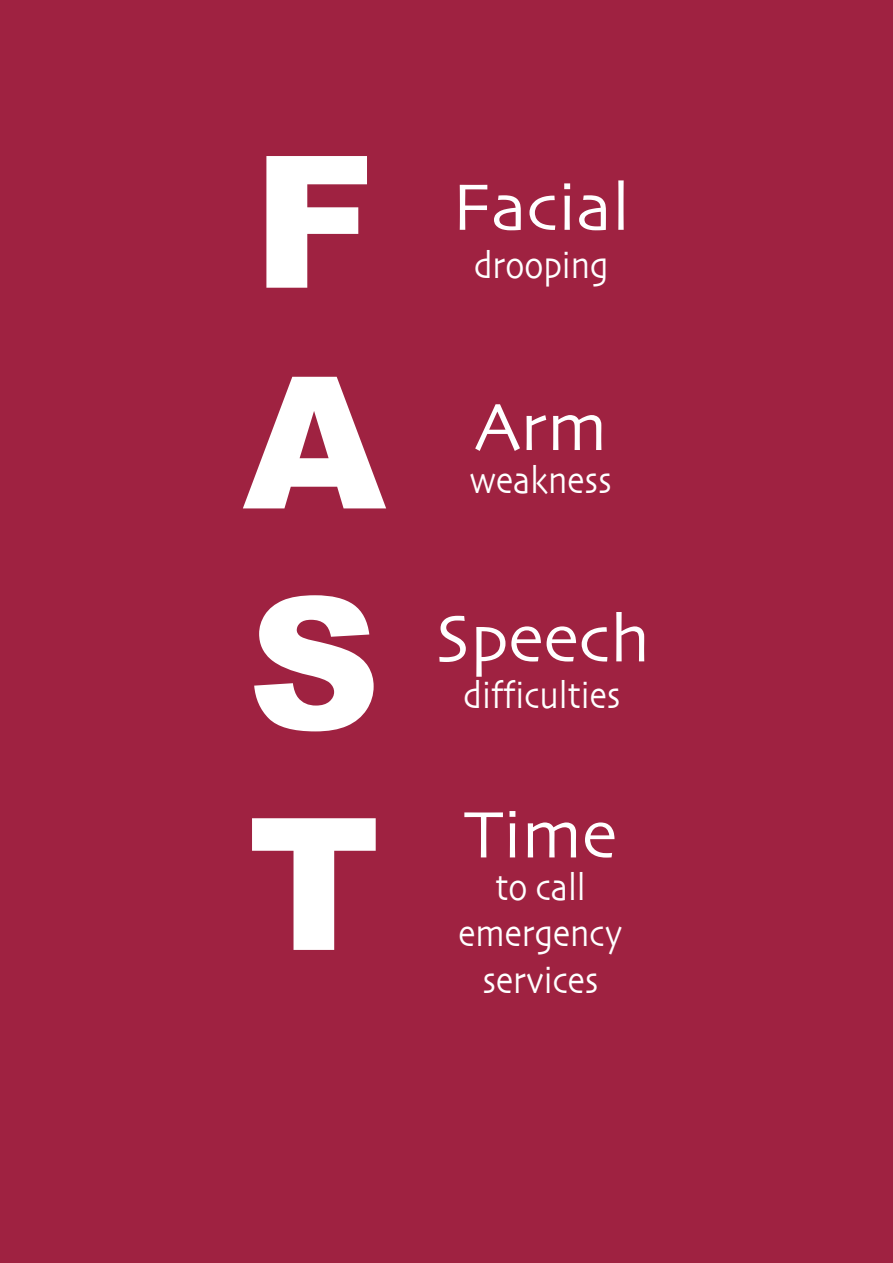
<style>
.page{position:relative;width:893px;height:1263px;background:#9f2241}
.page>*{position:absolute;margin:0;border:0;box-sizing:border-box;transform-origin:0 0}
.t1{font:900 183.9px/220.6px "Arial";color:#fff;text-align:justify}
.t2{font:69px "Skia";color:#fff}
.t3{font:39px/46.8px "Skia";color:#fff;text-align:center;scale:.86 1}
</style>
<div class="page">
<h1 class="t1" style="left:243px;top:106px;width:145px">F A S T</h1>
<h2 class="t2" style="left:452px;top:166px;width:180px">Facial</h2>
<p class="t3" style="left:474px;top:244px;width:158px">drooping</p>
<h2 class="t2" style="left:475px;top:386px;width:134px">Arm</h2>
<p class="t3" style="left:469px;top:459px;width:167px">weakness</p>
<h2 class="t2" style="left:435px;top:597px;width:216px">Speech</h2>
<p class="t3" style="left:464px;top:674px;width:184px">difficulties</p>
<h2 class="t2" style="left:464px;top:793px;width:155px">Time</h2>
<p class="t3" style="left:459px;top:866px;width:192px">to call emergency services</p>
</div>
